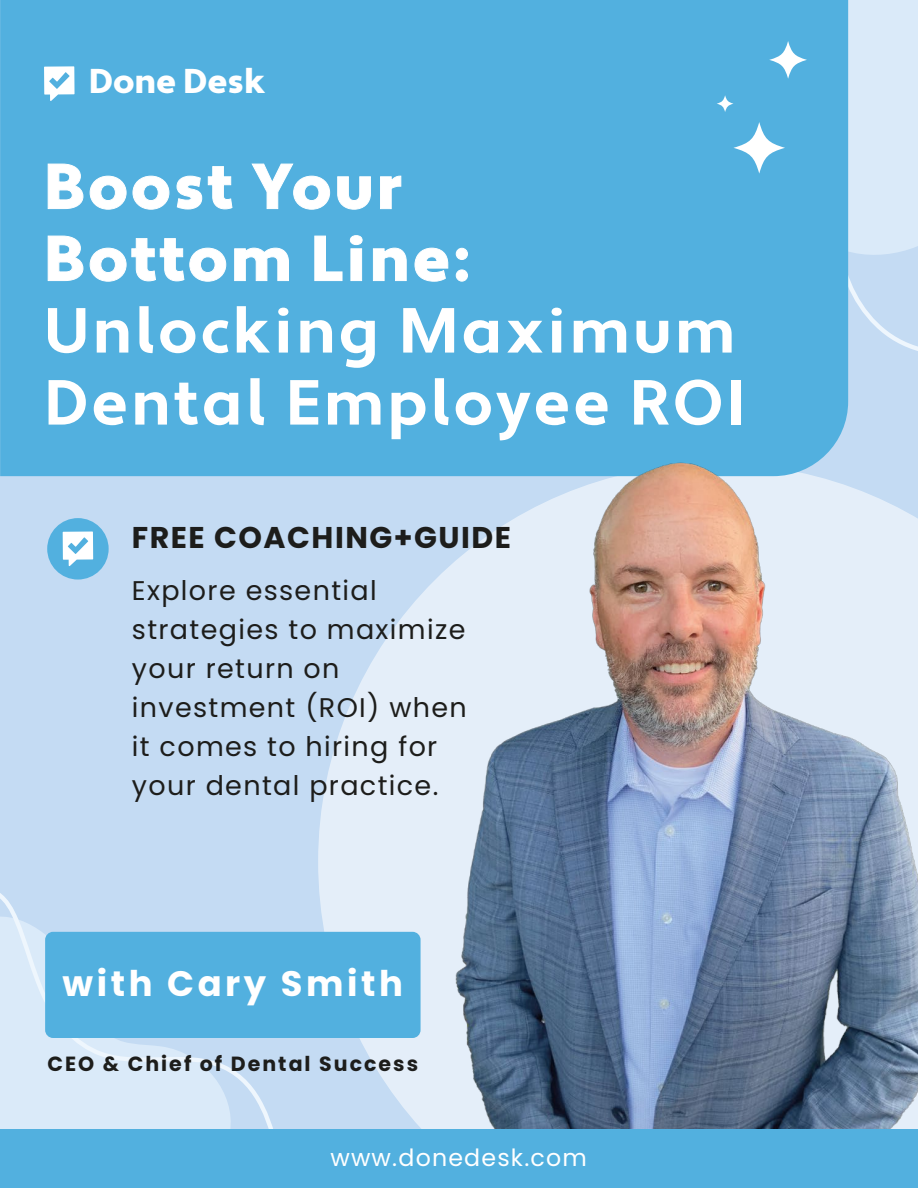
<style>
.page{position:relative;width:918px;height:1188px;background:#c4dbf3}
.page>*{position:absolute;margin:0;border:0;box-sizing:border-box;transform-origin:0 0}
.t1{font:700 63.6px/72px "Apertura";letter-spacing:.05em;color:#fff}
.t2{font:900 63.6px/72px "Apertura";letter-spacing:.05em;color:#fff}
.t3{font:700 35.4px "Poppins";letter-spacing:.1em;color:#fff}
.t4{font:900 34.5px "Apertura";color:#fff}
.t5{font:700 30px "Poppins";letter-spacing:.05em;color:#1d1d1b}
.t6{font:27px/39px "Poppins";letter-spacing:.05em;color:#1d1d1b}
.t7{font:23.7px "Poppins";letter-spacing:.05em;color:#fff}
.t8{font:700 20.55px "Poppins";letter-spacing:.1em;color:#1d1d1b}
</style>
<div class="page">
<svg style="left:0;top:893px;width:284px;height:237px"></svg>
<svg style="left:848px;top:0;width:70px;height:338px"></svg>
<div style="left:47px;top:518px;width:62px;height:62px;background:#52b0df;border-radius:50%"></div>
<div style="left:45px;top:932px;width:376px;height:106px;background:#52b0df;border-radius:8px"></div>
<div style="left:0;top:0;width:848px;height:476px;background:#52b0df"></div>
<svg style="left:47px;top:163px;width:123px;height:47px"></svg>
<svg style="left:176px;top:175px;width:26px;height:35px"></svg>
<svg style="left:208px;top:166px;width:25px;height:44px"></svg>
<svg style="left:251px;top:163px;width:79px;height:47px"></svg>
<svg style="left:337px;top:176px;width:34px;height:34px"></svg>
<svg style="left:380px;top:175px;width:22px;height:34px"></svg>
<svg style="left:47px;top:235px;width:180px;height:47px"></svg>
<svg style="left:234px;top:247px;width:55px;height:34px"></svg>
<svg style="left:314px;top:235px;width:29px;height:46px"></svg>
<svg style="left:350px;top:235px;width:13px;height:46px"></svg>
<svg style="left:373px;top:247px;width:34px;height:34px"></svg>
<svg style="left:414px;top:247px;width:35px;height:35px"></svg>
<svg style="left:455px;top:248px;width:13px;height:34px"></svg>
<svg style="left:44px;top:66px;width:31px;height:35px"></svg>
<svg style="left:63px;top:532px;width:30px;height:34px"></svg>
<svg style="left:733px;top:122px;width:52px;height:52px;fill:#52b0df"></svg>
<svg style="left:769px;top:41px;width:38px;height:38px"></svg>
<svg style="left:717px;top:95px;width:16px;height:17px"></svg>
<img style="left:329px;top:338px;width:589px;height:792px">
<div style="left:0;top:1130px;width:918px;height:58px;background:#52b0df"></div>
<p class="t4" style="left:89px;top:60px;width:178px">Done Desk</p>
<h1 class="t2" style="left:44px;top:153px;width:424px">Boost Your<br>Bottom Line:</h1>
<h1 class="t1" style="left:44px;top:297px;width:703px">Unlocking Maximum<br>Dental Employee ROI</h1>
<p class="t5" style="left:132px;top:520px;width:381px">FREE COACHING+GUIDE</p>
<p class="t6" style="left:132px;top:571px;width:337px">Explore essential strategies to maximize your return on investment (ROI) when it comes to hiring for your dental practice.</p>
<h2 class="t3" style="left:63px;top:963px;width:342px">with Cary Smith</h2>
<p class="t8" style="left:47px;top:1052px;width:372px">CEO &amp; Chief of Dental Success</p>
<p class="t7" style="left:330px;top:1144px;width:258px">www.donedesk.com</p>
</div>
